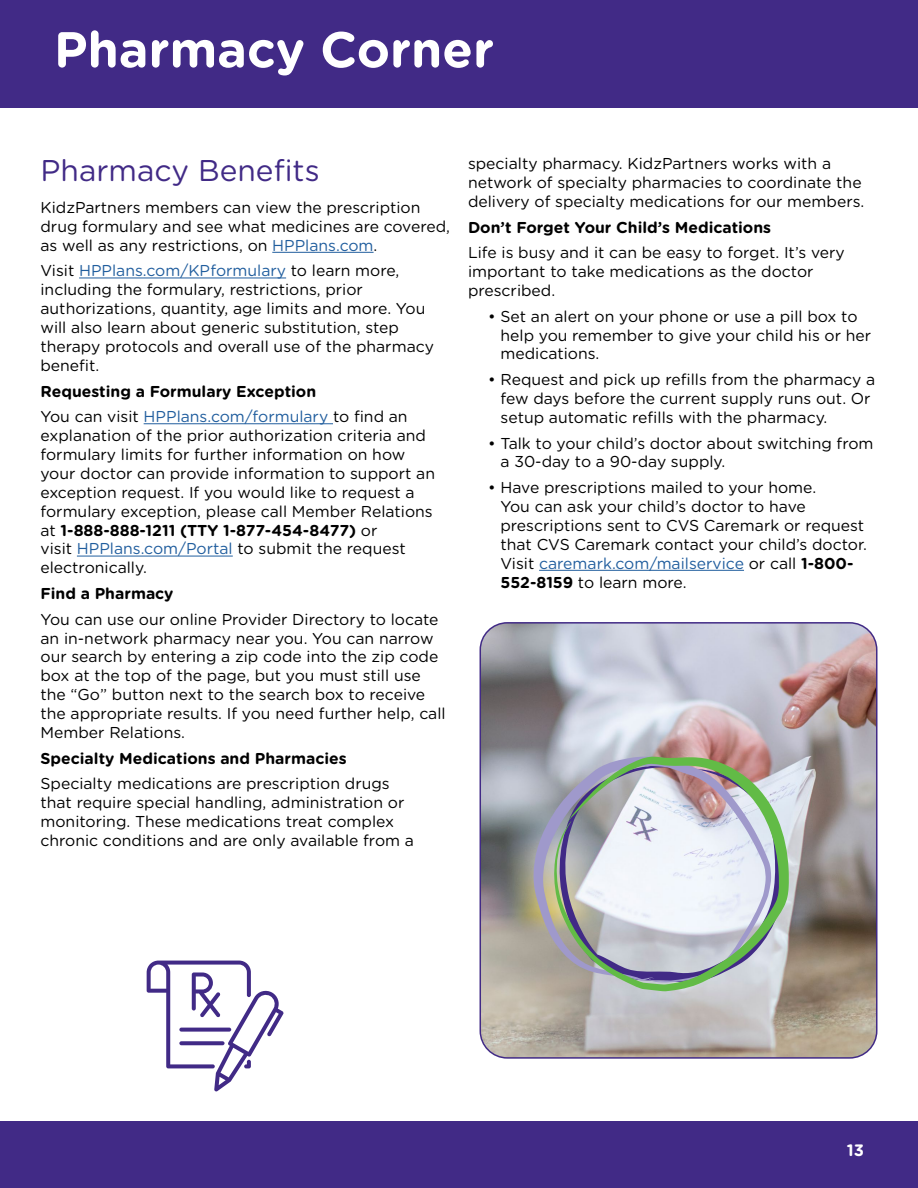
<style>
.page{position:relative;width:918px;height:1188px;background:#fff}
.page>*{position:absolute;margin:0;border:0;box-sizing:border-box;transform-origin:0 0}
.Section_Header-H1{font:700 50.25px "Gotham Rounded";color:#fff}
.Article-H2{font:30px "Gotham Rounded";color:#412a86}
.t1{font:700 16.5px "Gotham Rounded";color:#fff}
.Body-P{font:15.75px/18.9px "Gotham Rounded";color:#000}
.Bulleted_Lists-P{font:15.75px/18.9px "Gotham Rounded";color:#000}
.Body-P-2{font:700 15.75px "Gotham Rounded";color:#000}
.s1{color:#215e9e}
.s2{font-weight:700}
</style>
<div class="page">
<div style="left:0;top:1121px;width:918px;height:67px;background:#412a86"></div>
<div style="left:0;top:0;width:918px;height:108px;background:#412a86"></div>
<hr style="left:272px;top:252px;width:102px;height:1px;background:#215e9e">
<hr style="left:79px;top:278px;width:207px;height:1px;background:#215e9e">
<hr style="left:144px;top:423px;width:189px;height:1px;background:#215e9e">
<hr style="left:77px;top:556px;width:156px;height:1px;background:#215e9e">
<hr style="left:539px;top:570px;width:205px;height:1px;background:#215e9e">
<img style="left:480px;top:623px;width:395px;height:433px">
<div style="left:480px;top:622px;width:398px;height:437px;border:2px solid #412a86;border-radius:27px"></div>
<svg style="left:532px;top:756px;width:22px;height:227px;background:#a7a5a9"></svg>
<svg style="left:554px;top:756px;width:235px;height:235px"></svg>
<svg style="left:147px;top:961px;width:137px;height:130px"></svg>
<p class="Section_Header-H1" style="left:54px;top:13px;width:442px">Pharmacy Corner</p>
<h2 class="Article-H2" style="left:40px;top:149px;width:281px">Pharmacy Benefits</h2>
<h1 class="Body-P" style="left:40px;top:197px;width:411px">KidzPartners members can view the prescription drug formulary and see what medicines are covered, as well as any restrictions, on <span class="s1">HPPlans.com</span>.</h1>
<h1 class="Body-P" style="left:40px;top:261px;width:395px">Visit <span class="s1">HPPlans.com/KPformulary</span> to learn more, including the formulary, restrictions, prior authorizations, quantity, age limits and more. You will also learn about generic substitution, step therapy protocols and overall use of the pharmacy benefit.</h1>
<h1 class="Body-P-2" style="left:40px;top:379px;width:277px">Requesting a Formulary Exception</h1>
<h1 class="Body-P" style="left:40px;top:406px;width:396px">You can visit <span class="s1">HPPlans.com/formulary</span> to find an explanation of the prior authorization criteria and formulary limits for further information on how your doctor can provide information to support an exception request. If you would like to request a formulary exception, please call Member Relations at <span class="s2">1-888-888-1211 (TTY 1-877-454-8477)</span> or<br>visit <span class="s1">HPPlans.com/Portal</span> to submit the request electronically.</h1>
<h1 class="Body-P-2" style="left:40px;top:582px;width:135px">Find a Pharmacy</h1>
<h1 class="Body-P" style="left:40px;top:609px;width:407px">You can use our online Provider Directory to locate an in-network pharmacy near you. You can narrow our search by entering a zip code into the zip code box at the top of the page, but you must still use the “Go” button next to the search box to receive the appropriate results. If you need further help, call Member Relations.</h1>
<h1 class="Body-P-2" style="left:40px;top:747px;width:308px">Specialty Medications and Pharmacies</h1>
<h1 class="Body-P" style="left:40px;top:774px;width:375px">Specialty medications are prescription drugs that require special handling, administration or monitoring. These medications treat complex chronic conditions and are only available from a</h1>
<h1 class="Body-P" style="left:468px;top:153px;width:398px">specialty pharmacy. KidzPartners works with a network of specialty pharmacies to coordinate the delivery of specialty medications for our members.</h1>
<h1 class="Body-P-2" style="left:468px;top:215px;width:305px">Don’t Forget Your Child’s Medications</h1>
<h1 class="Body-P" style="left:468px;top:243px;width:378px">Life is busy and it can be easy to forget. It’s very important to take medications as the doctor prescribed.</h1>
<p class="Bulleted_Lists-P" style="left:501px;top:306px;width:372px;text-indent:-12px">• Set an alert on your phone or use a pill box to help you remember to give your child his or her medications.</p>
<p class="Bulleted_Lists-P" style="left:501px;top:369px;width:376px;text-indent:-12px">• Request and pick up refills from the pharmacy a few days before the current supply runs out. Or setup automatic refills with the pharmacy.</p>
<p class="Bulleted_Lists-P" style="left:501px;top:433px;width:375px;text-indent:-12px">• Talk to your child’s doctor about switching from a 30-day to a 90-day supply.</p>
<p class="Bulleted_Lists-P" style="left:501px;top:477px;width:368px;text-indent:-12px">• Have prescriptions mailed to your home.<br>You can ask your child’s doctor to have prescriptions sent to CVS Caremark or request that CVS Caremark contact your child’s doctor.<br>Visit <span class="s1">caremark.com/mailservice</span> or call <span class="s2">1-800- 552-8159</span> to learn more.</p>
<p class="t1" style="left:847px;top:1138px;width:19px">13</p>
</div>
